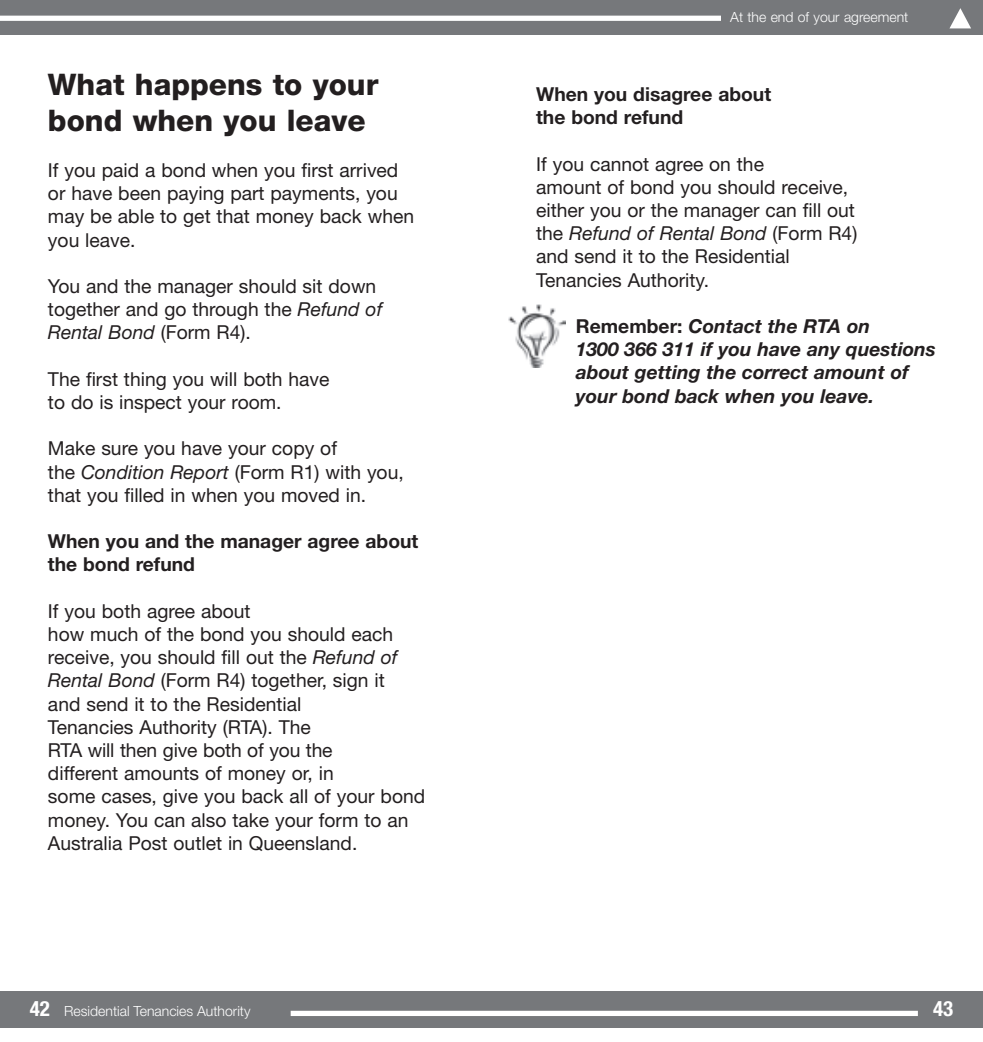
<style>
.page{position:relative;width:983px;height:1042px;background:#fff}
.page>*{position:absolute;margin:0;border:0;box-sizing:border-box;transform-origin:0 0}
.t1{font:800 29.75px/35.9px "Helvetica Neue";color:#231f20}
.t2{font:700 condensed 21px "Helvetica Neue";color:#fff}
.t3{font:19.25px/23.3px "Helvetica Neue";color:#231f20}
.t4{font:italic 700 19.25px/23.3px "Helvetica Neue";color:#231f20}
.t5{font:700 19.25px/23.3px "Helvetica Neue";color:#231f20}
.t6{font:300 14px "Helvetica Neue";color:#fff}
.s1{font-style:italic}
.s2{font-style:normal}
.s3{font-weight:700;font-stretch:condensed;font-size:21px}
</style>
<div class="page">
<div style="left:0;top:991px;width:982px;height:37px;background:#76787b"></div>
<div style="left:0;top:0;width:982px;height:35px;background:#76787b"></div>
<svg style="left:950px;top:8px;width:20px;height:20px"></svg>
<div style="left:0;top:16px;width:720px;height:5px;background:#fff"></div>
<div style="left:290px;top:1011px;width:627px;height:5px;background:#fff"></div>
<img style="left:508px;top:304px;width:57px;height:63px">
<h1 class="t1" style="left:48px;top:66px;width:332px">What happens to your bond when you leave</h1>
<p class="t3" style="left:48px;top:158px;width:367px">If you paid a bond when you first arrived or have been paying part payments, you may be able to get that money back when you leave.</p>
<p class="t3" style="left:48px;top:274px;width:336px">You and the manager should sit down together and go through the <span class="s1">Refund of<br>Rental Bond</span> (Form R4).</p>
<p class="t3" style="left:48px;top:367px;width:283px">The first thing you will both have to do is inspect your room.</p>
<p class="t3" style="left:48px;top:437px;width:357px">Make sure you have your copy of<br>the <span class="s1">Condition Report</span> (Form R1) with you, that you filled in when you moved in.</p>
<p class="t5" style="left:48px;top:529px;width:372px">When you and the manager agree about the bond refund</p>
<p class="t3" style="left:48px;top:599px;width:378px">If you both agree about<br>how much of the bond you should each receive, you should fill out the <span class="s1">Refund of Rental Bond</span> (Form R4) together, sign it<br>and send it to the Residential<br>Tenancies Authority (RTA). The<br>RTA will then give both of you the<br>different amounts of money or, in<br>some cases, give you back all of your bond money. You can also take your form to an Australia Post outlet in Queensland.</p>
<p class="t6" style="left:730px;top:8px;width:180px">At the end of your agreement</p>
<p class="t5" style="left:536px;top:82px;width:236px">When you disagree about the bond refund</p>
<p class="t3" style="left:536px;top:152px;width:322px">If you cannot agree on the<br>amount of bond you should receive, either you or the manager can fill out the <span class="s1">Refund of Rental Bond</span> (Form R4) and send it to the Residential<br>Tenancies Authority.</p>
<p class="t4" style="left:575px;top:314px;width:361px"><span class="s2">Remember:</span> Contact the RTA on<br>1300 366 311 if you have any questions about getting the correct amount of your bond back when you leave.</p>
<p class="t6" style="left:30px;top:1002px;width:222px"><span class="s3">42</span> Residential Tenancies Authority</p>
<p class="t2" style="left:932px;top:996px;width:22px">43</p>
</div>
